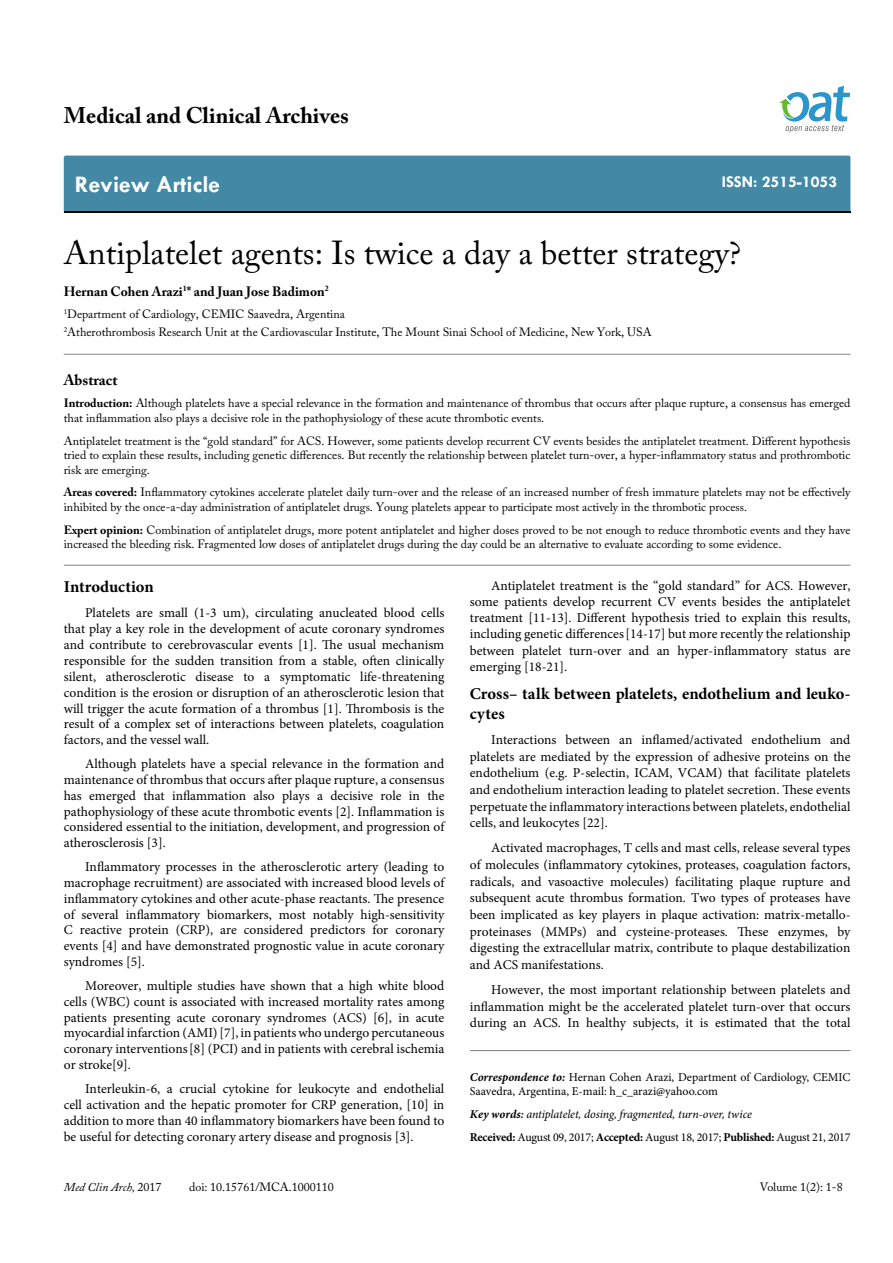
<style>
.page{position:relative;width:893px;height:1263px;background:#fff}
.page>*{position:absolute;margin:0;border:0;box-sizing:border-box;transform-origin:0 0}
.t1{font:33px "Adobe Caslon Pro";color:#000}
.t2{font:700 24px "Tw Cen";color:#fff}
.t3{font:700 22.5px "Adobe Caslon Pro";color:#000}
.t4{font:700 16.5px/19.8px "Minion Pro";color:#000}
.t5{font:700 16.5px "Tw Cen";color:#fff}
.t6{font:700 15px "Adobe Caslon Pro";color:#000}
.t7{font:13.5px/15.8px "Minion Pro";color:#000;text-align:justify}
.t8{font:700 13.5px "Adobe Caslon Pro";color:#000}
.t9{font:12px/14.4px "Adobe Caslon Pro";color:#000}
.t10{font:italic 12px/23px "Minion Pro";letter-spacing:-.01em;color:#000}
.t11{font:12px/14.4px "Minion Pro";color:#000}
.t12{font:italic 12px "Adobe Caslon Pro";color:#000}
.s1{font-weight:700}
.s2{font-weight:700;font-style:italic}
.s3{font-weight:600}
.s4{font-weight:700;font-style:normal}
.s5{font-style:normal}
</style>
<div class="page">
<div style="left:64px;top:156px;width:786px;height:56px;background:#4389a5"></div>
<svg style="left:779px;top:86px;width:71px;height:47px"></svg>
<hr style="left:64px;top:565px;width:786px;height:1px;background:#808285">
<hr style="left:64px;top:354px;width:786px;height:1px;background:#808285">
<hr style="left:470px;top:1050px;width:380px;height:1px;background:#808285">
<h3 class="t3" style="left:64px;top:102px;width:287px">Medical and Clinical Archives</h3>
<h2 class="t2" style="left:75px;top:170px;width:147px">Review Article</h2>
<p class="t5" style="left:722px;top:172px;width:117px">ISSN: 2515-1053</p>
<h1 class="t1" style="left:64px;top:233px;width:679px">Antiplatelet agents: Is twice a day a better strategy?</h1>
<p class="t8" style="left:64px;top:283px;width:266px">Hernan Cohen Arazi<sup>1</sup>* and Juan Jose Badimon<sup>2</sup></p>
<p class="t9" style="left:64px;top:305px;width:589px;line-height:18px"><sup>1</sup>Department of Cardiology, CEMIC Saavedra, Argentina<br><sup>2</sup>Atherothrombosis Research Unit at the Cardiovascular Institute, The Mount Sinai School of Medicine, New York, USA</p>
<p class="t6" style="left:64px;top:371px;width:55px">Abstract</p>
<p class="t9" style="left:64px;top:396px;width:788px"><span class="s1">Introduction:</span> Although platelets have a special relevance in the formation and maintenance of thrombus that occurs after plaque rupture, a consensus has emerged that inflammation also plays a decisive role in the pathophysiology of these acute thrombotic events.</p>
<p class="t9" style="left:64px;top:433px;width:788px;text-align:justify">Antiplatelet treatment is the “gold standard” for ACS. However, some patients develop recurrent CV events besides the antiplatelet treatment. Different hypothesis tried to explain these results, including genetic differences. But recently the relationship between platelet turn-over, a hyper-inflammatory status and prothrombotic risk are emerging.</p>
<p class="t9" style="left:64px;top:485px;width:788px"><span class="s1">Areas covered:</span> Inflammatory cytokines accelerate platelet daily turn-over and the release of an increased number of fresh immature platelets may not be effectively inhibited by the once-a-day administration of antiplatelet drugs. Young platelets appear to participate most actively in the thrombotic process.</p>
<p class="t9" style="left:64px;top:522px;width:788px"><span class="s1">Expert opinion:</span> Combination of antiplatelet drugs, more potent antiplatelet and higher doses proved to be not enough to reduce thrombotic events and they have increased the bleeding risk. Fragmented low doses of antiplatelet drugs during the day could be an alternative to evaluate according to some evidence.</p>
<p class="t4" style="left:64px;top:577px;width:91px">Introduction</p>
<p class="t7" style="left:64px;top:604px;width:382px;text-indent:21px">Platelets are small (1-3 um), circulating anucleated blood cells that play a key role in the development of acute coronary syndromes and contribute to cerebrovascular events [1]. The usual mechanism responsible for the sudden transition from a stable, often clinically silent, atherosclerotic disease to a symptomatic life-threatening condition is the erosion or disruption of an atherosclerotic lesion that will trigger the acute formation of a thrombus [1]. Thrombosis is the result of a complex set of interactions between platelets, coagulation factors, and the vessel wall.</p>
<p class="t7" style="left:64px;top:756px;width:382px;text-indent:21px">Although platelets have a special relevance in the formation and maintenance of thrombus that occurs after plaque rupture, a consensus has emerged that inflammation also plays a decisive role in the pathophysiology of these acute thrombotic events [2]. Inflammation is considered essential to the initiation, development, and progression of atherosclerosis [3].</p>
<p class="t7" style="left:64px;top:859px;width:382px;text-indent:21px">Inflammatory processes in the atherosclerotic artery (leading to macrophage recruitment) are associated with increased blood levels of inflammatory cytokines and other acute-phase reactants. The presence of several inflammatory biomarkers, most notably high-sensitivity C reactive protein (CRP), are considered predictors for coronary events [4] and have demonstrated prognostic value in acute coronary syndromes [5].</p>
<p class="t7" style="left:64px;top:978px;width:382px;text-indent:21px">Moreover, multiple studies have shown that a high white blood cells (WBC) count is associated with increased mortality rates among patients presenting acute coronary syndromes (ACS) [6], in acute myocardial infarction (AMI) [7], in patients who undergo percutaneous coronary interventions[8] (PCI) and in patients with cerebral ischemia or stroke[9].</p>
<p class="t7" style="left:64px;top:1081px;width:382px;text-indent:21px">Interleukin-6, a crucial cytokine for leukocyte and endothelial cell activation and the hepatic promoter for CRP generation, [10] in addition to more than 40 inflammatory biomarkers have been found to be useful for detecting coronary artery disease and prognosis [3].</p>
<p class="t7" style="left:470px;top:577px;width:382px;line-height:16.2px;text-indent:21px">Antiplatelet treatment is the “gold standard” for ACS. However, some patients develop recurrent CV events besides the antiplatelet treatment [11-13]. Different hypothesis tried to explain this results, including genetic differences[14-17] but more recently the relationship between platelet turn-over and an hyper-inflammatory status are emerging [18-21].</p>
<p class="t4" style="left:470px;top:684px;width:382px">Cross– talk between platelets, endothelium and leuko&shy;cytes</p>
<p class="t7" style="left:470px;top:731px;width:382px;line-height:16.6px;text-indent:21px">Interactions between an inflamed/activated endothelium and platelets are mediated by the expression of adhesive proteins on the endothelium (e.g. P-selectin, ICAM, VCAM) that facilitate platelets and endothelium interaction leading to platelet secretion. These events perpetuate the inflammatory interactions between platelets, endothelial cells, and leukocytes [22].</p>
<p class="t7" style="left:470px;top:840px;width:382px;line-height:16.6px;text-indent:21px">Activated macrophages, T cells and mast cells, release several types of molecules (inflammatory cytokines, proteases, coagulation factors, radicals, and vasoactive molecules) facilitating plaque rupture and subsequent acute thrombus formation. Two types of proteases have been implicated as key players in plaque activation: matrix-metallo&shy;proteinases (MMPs) and cysteine-proteases. These enzymes, by digesting the extracellular matrix, contribute to plaque destabilization and ACS manifestations.</p>
<p class="t7" style="left:470px;top:981px;width:382px;line-height:16.6px;text-indent:21px">However, the most important relationship between platelets and inflammation might be the accelerated platelet turn-over that occurs during an ACS. In healthy subjects, it is estimated that the total</p>
<p class="t11" style="left:470px;top:1070px;width:382px"><span class="s2">Correspondence to:</span> Hernan Cohen Arazi, Department of Cardiology, CEMIC<br>Saavedra, Argentina, E-mail: h_c_arazi@yahoo.com</p>
<p class="t10" style="left:470px;top:1102px;width:382px"><span class="s1">Key words</span><span class="s3">:</span> antiplatelet, dosing, fragmented, turn-over, twice<br><span class="s4">Received:</span> <span class="s5">August 09, 2017;</span> <span class="s4">Accepted:</span> <span class="s5">August 18, 2017;</span> <span class="s4">Published:</span> <span class="s5">August 21, 2017</span></p>
<p class="t12" style="left:64px;top:1180px;width:99px">Med Clin Arch, <span class="s5">2017</span></p>
<p class="t9" style="left:189px;top:1180px;width:146px">doi: 10.15761/MCA.1000110</p>
<p class="t9" style="left:760px;top:1180px;width:84px">Volume 1(2): 1-8</p>
</div>
